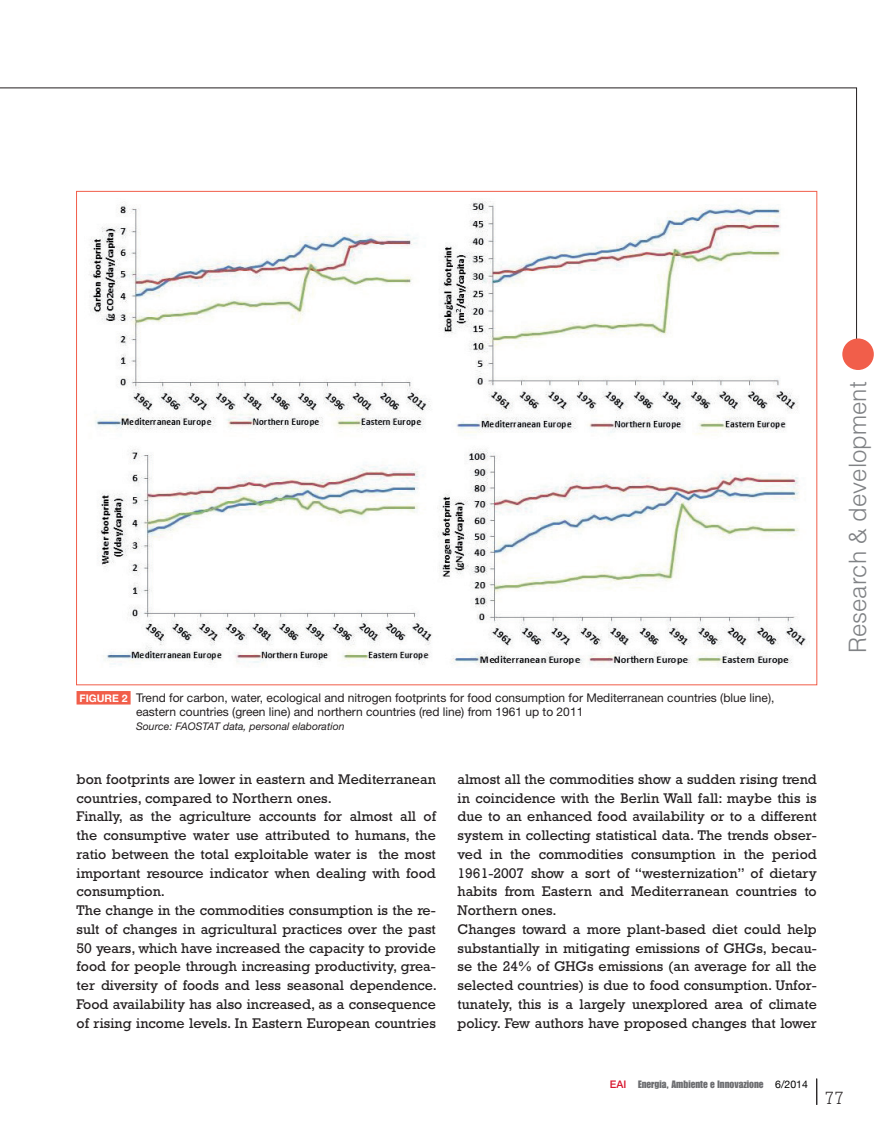
<style>
.page{position:relative;width:893px;height:1127px;background:#fff}
.page>*{position:absolute;margin:0;border:0;box-sizing:border-box;transform-origin:0 0}
.t1{font:300 24px "Helvetica";color:#808285}
.t2{font:300 18px "Rockwell";color:#231f20}
.t3{font:14.25px/18.8px "Rockwell";color:#231f20}
.t4{font:12px/14.2px "Helvetica Neue";color:#231f20}
.t5{font:italic 10.5px "Helvetica Neue";color:#231f20}
.t6{font:10.5px "Impact";color:#6c6d70}
.s1{font-weight:700;font-size:10.5px;color:#fff}
.s2{font-family:"Helvetica Neue";font-weight:500;color:#d7162e}
.s3{font-family:"Helvetica Neue";color:#000}
</style>
<div class="page">
<hr style="left:0;top:88px;width:857px;height:1px;background:#231f20">
<hr style="left:856px;top:88px;width:1px;height:271px;background:#231f20">
<div style="left:842px;top:338px;width:32px;height:32px;background:#f15e4a;border-radius:50%"></div>
<svg style="left:816px;top:1078px;width:1px;height:27px"></svg>
<img style="left:89px;top:201px;width:718px;height:466px">
<div style="left:77px;top:691px;width:54px;height:13px;background:#f15e4a"></div>
<p class="t4" style="left:136px;top:691px;width:640px;text-indent:-57px"><span class="s1">FIGURE 2</span> Trend for carbon, water, ecological and nitrogen footprints for food consumption for Mediterranean countries (blue line), eastern countries (green line) and northern countries (red line) from 1961 up to 2011</p>
<p class="t5" style="left:136px;top:723px;width:210px">Source: FAOSTAT data, personal elaboration</p>
<p class="t3" style="left:77px;top:771px;width:362px">bon footprints are lower in eastern and Mediterranean countries, compared to Northern ones.<br>Finally, as the agriculture accounts for almost all of the consumptive water use attributed to humans, the ratio between the total exploitable water is the most important resource indicator when dealing with food consumption.<br>The change in the commodities consumption is the re&shy;sult of changes in agricultural practices over the past 50 years, which have increased the capacity to provide food for people through increasing productivity, grea&shy;ter diversity of foods and less seasonal dependence.<br>Food availability has also increased, as a consequence of rising income levels. In Eastern European countries</p>
<p class="t3" style="left:457px;top:771px;width:361px">almost all the commodities show a sudden rising trend in coincidence with the Berlin Wall fall: maybe this is due to an enhanced food availability or to a different system in collecting statistical data. The trends obser&shy;ved in the commodities consumption in the period 1961-2007 show a sort of “westernization” of dietary habits from Eastern and Mediterranean countries to Northern ones.<br>Changes toward a more plant-based diet could help substantially in mitigating emissions of GHGs, becau&shy;se the 24% of GHGs emissions (an average for all the selected countries) is due to food consumption. Unfor&shy;tunately, this is a largely unexplored area of climate policy. Few authors have proposed changes that lower</p>
<h1 class="t1" style="left:849px;top:653px;width:273px;rotate:-90deg">Research &amp; development</h1>
<p class="t6" style="left:610px;top:1080px;width:200px"><span class="s2">EAI</span> Energia, Ambiente e Innovazione <span class="s3">6/2014</span></p>
<p class="t2" style="left:825px;top:1091px;width:21px">77</p>
</div>
